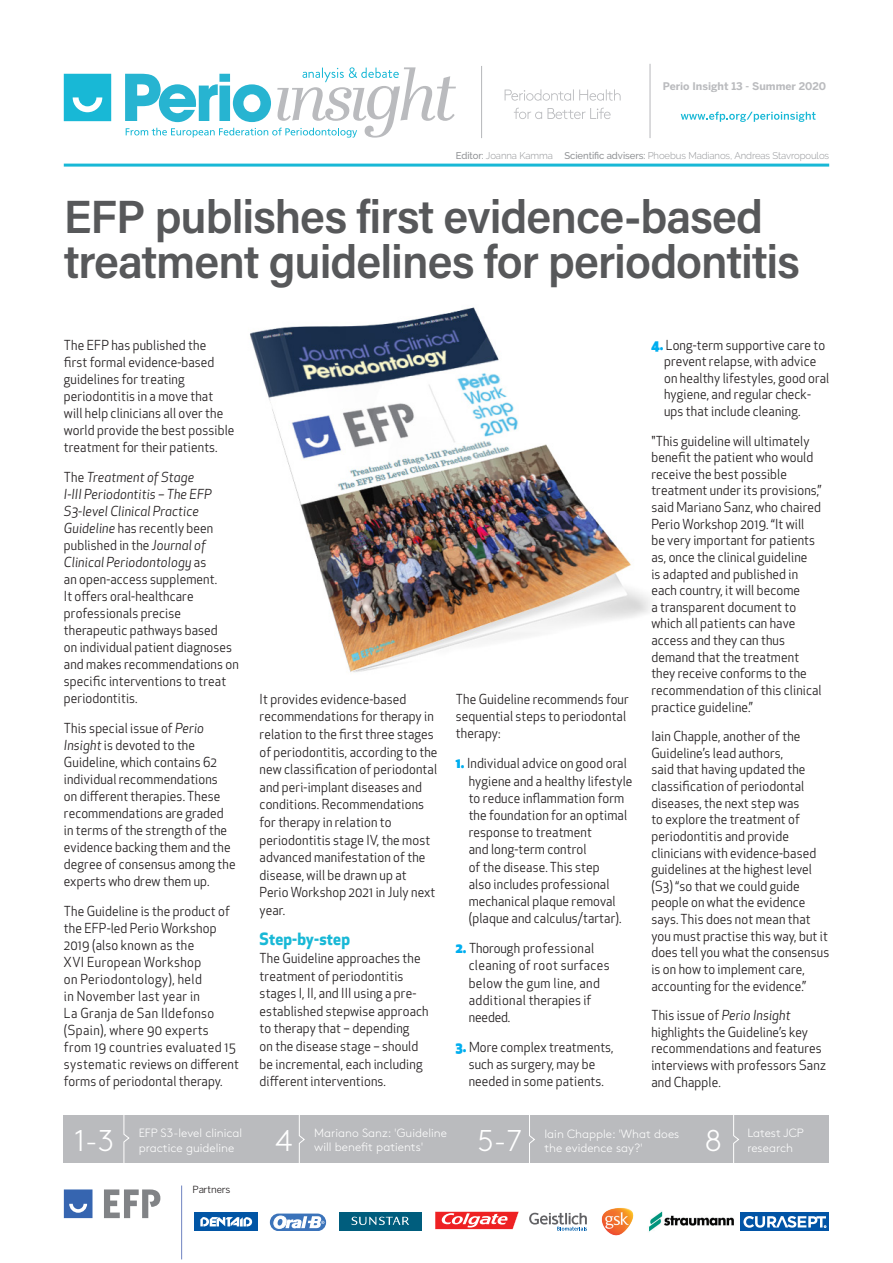
<style>
.page{position:relative;width:893px;height:1263px;background:#fff}
.page>*{position:absolute;margin:0;border:0;box-sizing:border-box;transform-origin:0 0}
.t1{font:600 46.5px/45px "Acumin Pro";letter-spacing:-.02em;color:#57585a}
.t2{font:300 30px "Brown";color:#fff}
.t3{font:700 16.5px "Apex New";letter-spacing:.01em;color:#18b8d6;scale:.95 1}
.t4{font:13.5px/16.6px "Apex New";letter-spacing:.01em;color:#231f20;scale:.95 1}
.t5{font:13.5px/17px "Apex New";letter-spacing:.03em;color:#231f20;scale:.95 1}
.t6{font:300 12px/14.4px "Brown";color:#fff}
.t7{font:700 10.5px "Benton Sans";color:#babbbe}
.t8{font:300 9.75px "Raleway";letter-spacing:-.005em;color:#919396}
.t9{font:9.75px "Benton Sans";color:#231f20}
.s1{font-weight:500}
.s2{font-style:italic}
.s3{font-weight:900;color:#00aeef}
</style>
<div class="page">
<img style="left:250px;top:307px;width:401px;height:366px">
<svg style="left:64px;top:74px;width:47px;height:47px;background:#2fbfda"></svg>
<svg style="left:125px;top:67px;width:331px;height:71px"></svg>
<hr style="left:481px;top:66px;width:1px;height:72px;background:#babbbe">
<hr style="left:649px;top:64px;width:2px;height:74px;background:#babbbe">
<svg style="left:514px;top:108px;width:97px;height:11px"></svg>
<svg style="left:505px;top:89px;width:116px;height:12px"></svg>
<svg style="left:681px;top:112px;width:135px;height:10px"></svg>
<hr style="left:64px;top:164px;width:765px;height:3px;background:#18b8d6">
<div style="left:64px;top:1116px;width:765px;height:47px;background:#babbbe"></div>
<svg style="left:123px;top:1115px;width:7px;height:48px"></svg>
<svg style="left:299px;top:1115px;width:6px;height:48px"></svg>
<svg style="left:733px;top:1115px;width:7px;height:48px"></svg>
<svg style="left:529px;top:1115px;width:7px;height:48px"></svg>
<hr style="left:181px;top:1185px;width:1px;height:74px;background:#7084c1">
<svg style="left:64px;top:1189px;width:29px;height:29px"></svg>
<svg style="left:104px;top:1189px;width:56px;height:29px"></svg>
<div style="left:194px;top:1212px;width:64px;height:19px;background:#0155a5"></div>
<svg style="left:200px;top:1217px;width:53px;height:10px"></svg>
<div style="left:740px;top:1212px;width:89px;height:19px;background:#0154a6"></div>
<svg style="left:743px;top:1216px;width:83px;height:12px"></svg>
<svg style="left:269px;top:1213px;width:58px;height:18px"></svg>
<svg style="left:435px;top:1211px;width:84px;height:18px"></svg>
<img style="left:601px;top:1208px;width:33px;height:28px">
<svg style="left:529px;top:1213px;width:58px;height:17px"></svg>
<div style="left:339px;top:1212px;width:82px;height:18px;background:#005d7d"></div>
<svg style="left:351px;top:1216px;width:58px;height:9px"></svg>
<img style="left:649px;top:1211px;width:85px;height:21px">
<p class="t7" style="left:663px;top:79px;width:165px">Perio Insight 13 - Summer 2020</p>
<p class="t8" style="left:456px;top:149px;width:375px"><span class="s1">Editor:</span> Joanna Kamma <span class="s1">Scientific advisers:</span> Phoebus Madianos, Andreas Stavropoulos</p>
<h1 class="t1" style="left:64px;top:192px;width:738px">EFP publishes first evidence-based treatment guidelines for periodontitis</h1>
<p class="t4" style="left:64px;top:336px;width:181px">The EFP has published the<br>first formal evidence-based guidelines for treating periodontitis in a move that will help clinicians all over the world provide the best possible treatment for their patients.</p>
<p class="t4" style="left:64px;top:468px;width:186px">The <span class="s2">Treatment of Stage<br>I-III Periodontitis – The EFP<br>S3-level Clinical Practice<br>Guideline</span> has recently been published in the <span class="s2">Journal of<br>Clinical Periodontology</span> as<br>an open-access supplement.<br>It offers oral-healthcare professionals precise therapeutic pathways based<br>on individual patient diagnoses and makes recommendations on specific interventions to treat periodontitis.</p>
<p class="t4" style="left:64px;top:719px;width:182px">This special issue of <span class="s2">Perio<br>Insight</span> is devoted to the<br>Guideline, which contains 62 individual recommendations<br>on different therapies. These recommendations are graded in terms of the strength of the evidence backing them and the degree of consensus among the experts who drew them up.</p>
<p class="t5" style="left:64px;top:902px;width:186px">The Guideline is the product of the EFP-led Perio Workshop<br>2019 (also known as the<br>XVI European Workshop<br>on Periodontology), held<br>in November last year in<br>La Granja de San Ildefonso (Spain), where 90 experts from 19 countries evaluated 15 systematic reviews on different forms of periodontal therapy.</p>
<p class="t4" style="left:260px;top:690px;width:189px;line-height:17.5px">It provides evidence-based recommendations for therapy in relation to the first three stages of periodontitis, according to the new classification of periodontal and peri-implant diseases and conditions. Recommendations for therapy in relation to periodontitis stage IV, the most advanced manifestation of the disease, will be drawn up at<br>Perio Workshop 2021 in July next year.</p>
<p class="t3" style="left:260px;top:927px;width:97px">Step-by-step</p>
<p class="t4" style="left:260px;top:949px;width:179px;line-height:17.5px">The Guideline approaches the treatment of periodontitis stages I, II, and III using a pre&shy;established stepwise approach to therapy that – depending<br>on the disease stage – should be incremental, each including different interventions.</p>
<p class="t4" style="left:456px;top:690px;width:183px;line-height:17.2px">The Guideline recommends four sequential steps to periodontal therapy:</p>
<p class="t4" style="left:469px;top:755px;width:174px;line-height:17.2px;text-indent:-13px"><span class="s3">1.</span> Individual advice on good oral hygiene and a healthy lifestyle to reduce inflammation form the foundation for an optimal response to treatment<br>and long-term control<br>of the disease. This step<br>also includes professional mechanical plaque removal (plaque and calculus/tartar).</p>
<p class="t5" style="left:469px;top:940px;width:150px;text-indent:-13px"><span class="s3">2.</span> Thorough professional cleaning of root surfaces below the gum line, and additional therapies if needed.</p>
<p class="t4" style="left:456px;top:1038px;width:168px;line-height:17.2px;text-align:center"><span class="s3">3.</span> More complex treatments, such as surgery, may be needed in some patients.</p>
<p class="t4" style="left:664px;top:336px;width:175px;text-indent:-13px"><span class="s3">4.</span> Long-term supportive care to prevent relapse, with advice on healthy lifestyles, good oral hygiene, and regular check&shy;ups that include cleaning.</p>
<p class="t4" style="left:651px;top:432px;width:181px">"This guideline will ultimately benefit the patient who would receive the best possible treatment under its provisions,” said Mariano Sanz, who chaired<br>Perio Workshop 2019. “It will<br>be very important for patients as, once the clinical guideline<br>is adapted and published in each country, it will become<br>a transparent document to which all patients can have access and they can thus demand that the treatment they receive conforms to the recommendation of this clinical practice guideline.”</p>
<p class="t4" style="left:651px;top:728px;width:189px">Iain Chapple, another of the<br>Guideline’s lead authors,<br>said that having updated the classification of periodontal diseases, the next step was<br>to explore the treatment of periodontitis and provide clinicians with evidence-based guidelines at the highest level (S3) “so that we could guide people on what the evidence says. This does not mean that you must practise this way, but it does tell you what the consensus is on how to implement care, accounting for the evidence.”</p>
<p class="t4" style="left:651px;top:1007px;width:185px">This issue of <span class="s2">Perio Insight </span>highlights the Guideline’s key recommendations and features interviews with professors Sanz and Chapple.</p>
<p class="t6" style="left:139px;top:1125px;width:105px">EFP S3-level clinical practice guideline</p>
<p class="t6" style="left:314px;top:1125px;width:134px">Mariano Sanz: 'Guideline will benefit patients'</p>
<p class="t6" style="left:747px;top:1125px;width:58px">Latest JCP research</p>
<p class="t6" style="left:544px;top:1125px;width:136px">Iain Chapple: 'What does</p>
<h2 class="t2" style="left:705px;top:1118px;width:19px">8</h2>
<h2 class="t2" style="left:74px;top:1118px;width:42px">1-3</h2>
<h2 class="t2" style="left:275px;top:1118px;width:19px">4</h2>
<h2 class="t2" style="left:478px;top:1118px;width:46px">5-7</h2>
<p class="t6" style="left:544px;top:1140px;width:100px">the evidence say?'</p>
<p class="t9" style="left:192px;top:1184px;width:40px">Partners</p>
</div>
